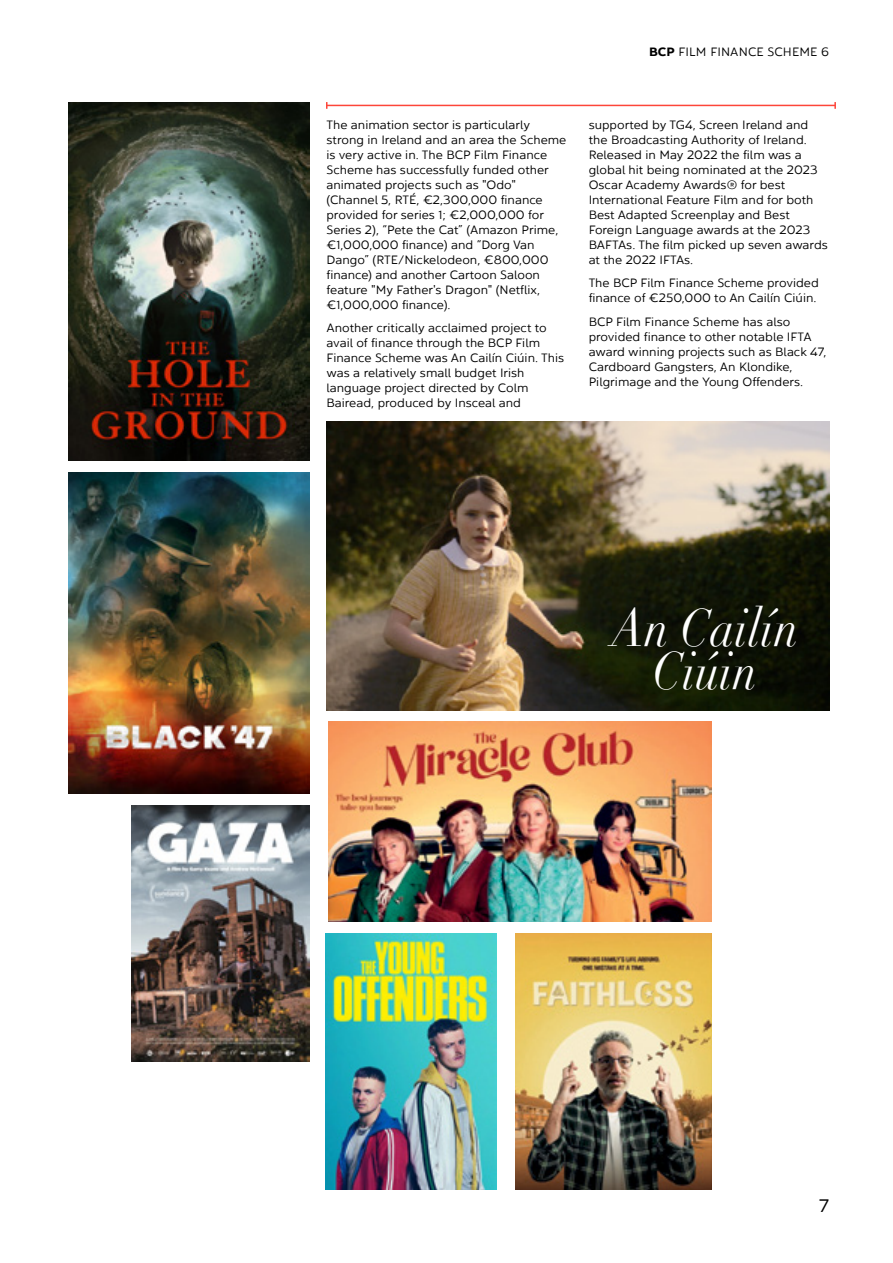
<style>
.page{position:relative;width:893px;height:1263px;background:#fff}
.page>*{position:absolute;margin:0;border:0;box-sizing:border-box;transform-origin:0 0}
.t1{font:italic 52.65px/43.5px "Didot";letter-spacing:.01em;color:#fff;text-align:center;scale:.86 1}
.t2{font:18px "Yorkten Ext Boo";color:#000}
.t3{font:12px/15px "Yorkten Ext Boo";color:#000}
.s1{font-family:"Yorkten";font-weight:700;font-stretch:expanded}
</style>
<div class="page">
<img style="left:68px;top:472px;width:241px;height:321px">
<img style="left:515px;top:934px;width:197px;height:256px">
<img style="left:132px;top:806px;width:177px;height:256px">
<img style="left:68px;top:102px;width:241px;height:358px">
<img style="left:325px;top:934px;width:172px;height:256px">
<img style="left:326px;top:421px;width:503px;height:289px">
<img style="left:328px;top:722px;width:383px;height:199px">
<hr style="left:327px;top:105px;width:508px;height:1px;background:#fd4539">
<svg style="left:834px;top:102px;width:2px;height:7px"></svg>
<p class="t3" style="left:649px;top:44px;width:182px"><span class="s1">BCP</span> FILM FINANCE SCHEME 6</p>
<p class="t3" style="left:326px;top:117px;width:241px">The animation sector is particularly strong in Ireland and an area the Scheme is very active in. The BCP Film Finance Scheme has successfully funded other animated projects such as "Odo" (Channel 5, RTÉ, €2,300,000 finance provided for series 1; €2,000,000 for Series 2), “Pete the Cat” (Amazon Prime, €1,000,000 finance) and “Dorg Van Dango” (RTE/Nickelodeon, €800,000 finance) and another Cartoon Saloon feature "My Father's Dragon" (Netflix, €1,000,000 finance).</p>
<p class="t3" style="left:326px;top:321px;width:239px">Another critically acclaimed project to avail of finance through the BCP Film Finance Scheme was An Cailín Ciúin. This was a relatively small budget Irish language project directed by Colm Bairead, produced by Insceal and</p>
<p class="t3" style="left:589px;top:117px;width:241px">supported by TG4, Screen Ireland and the Broadcasting Authority of Ireland.<br>Released in May 2022 the film was a global hit being nominated at the 2023<br>Oscar Academy Awards® for best International Feature Film and for both Best Adapted Screenplay and Best Foreign Language awards at the 2023<br>BAFTAs. The film picked up seven awards at the 2022 IFTAs.</p>
<p class="t3" style="left:589px;top:276px;width:232px">The BCP Film Finance Scheme provided finance of €250,000 to An Cailín Ciúin.</p>
<p class="t3" style="left:589px;top:314px;width:239px">BCP Film Finance Scheme has also provided finance to other notable IFTA award winning projects such as Black 47, Cardboard Gangsters, An Klondike, Pilgrimage and the Young Offenders.</p>
<h1 class="t1" style="left:611px;top:606px;width:219px">An Cailín<br>Ciúin</h1>
<h2 class="t2" style="left:819px;top:1194px;width:11px">7</h2>
</div>
